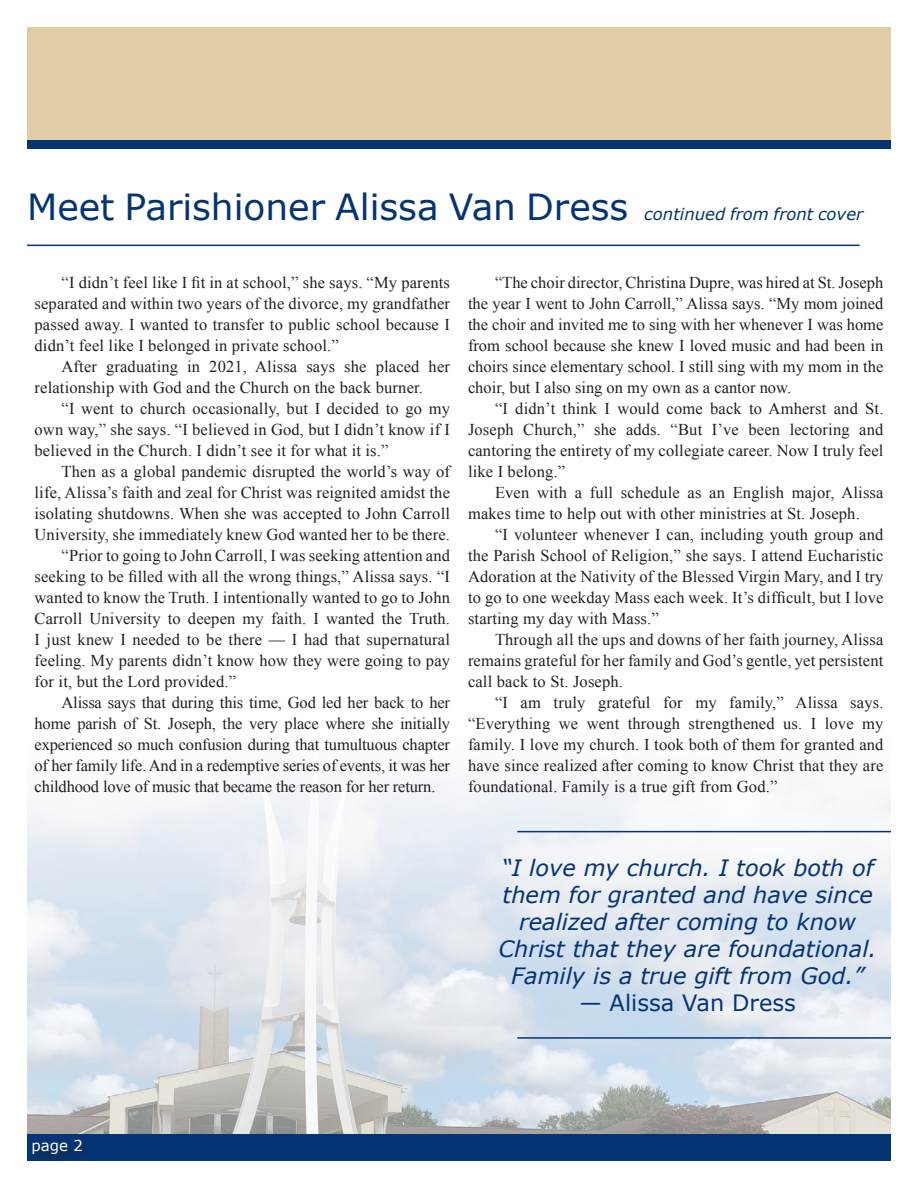
<style>
.page{position:relative;width:918px;height:1188px;background:#fff}
.page>*{position:absolute;margin:0;border:0;box-sizing:border-box;transform-origin:0 0}
.t1{font:36px "Verdana";color:#053474}
.Pull_Quote{font:italic 22.5px/27px "Verdana";color:#053474;text-align:center}
.Pull_Quote-2{font:22.5px "Verdana";color:#053474}
.Body{font:16.5px/21px "Times New Roman";letter-spacing:.01em;color:#231f20;text-align:justify}
.t2{font:15px "Verdana";color:#fff}
.s1{font-style:italic;font-size:16.5px}
.s2{font-style:italic}
</style>
<div class="page">
<div style="left:27px;top:1134px;width:864px;height:27px;background:#053474"></div>
<div style="left:33px;top:1140px;width:58px;height:23px;background:#231f20;opacity:.65"></div>
<div style="left:27px;top:27px;width:864px;height:114px;background:#e1cca5"></div>
<div style="left:27px;top:140px;width:864px;height:8px;background:#053474"></div>
<img style="left:27px;top:772px;width:864px;height:362px">
<hr style="left:27px;top:245px;width:833px;height:1px;background:#053474">
<hr style="left:517px;top:1037px;width:374px;height:2px;background:#053474">
<hr style="left:517px;top:831px;width:374px;height:1px;background:#053474">
<p class="t1" style="left:27px;top:184px;width:838px">Meet Parishioner Alissa Van Dress <span class="s1">continued from front cover</span></p>
<p class="Body" style="left:35px;top:272px;width:417px;text-indent:27px">“I didn’t feel like I fit in at school,” she says. “My parents separated and within two years of the divorce, my grandfather passed away. I wanted to transfer to public school because I didn’t feel like I belonged in private school.”</p>
<p class="Body" style="left:35px;top:356px;width:417px;text-indent:27px">After graduating in 2021, Alissa says she placed her relationship with God and the Church on the back burner.</p>
<p class="Body" style="left:35px;top:398px;width:417px;text-indent:27px">“I went to church occasionally, but I decided to go my own way,” she says. “I believed in God, but I didn’t know if I believed in the Church. I didn’t see it for what it is.”</p>
<p class="Body" style="left:35px;top:461px;width:417px;text-indent:27px">Then as a global pandemic disrupted the world’s way of life, Alissa’s faith and zeal for Christ was reignited amidst the isolating shutdowns. When she was accepted to John Carroll University, she immediately knew God wanted her to be there.</p>
<p class="Body" style="left:35px;top:545px;width:417px;text-indent:27px">“Prior to going to John Carroll, I was seeking attention and seeking to be filled with all the wrong things,” Alissa says. “I wanted to know the Truth. I intentionally wanted to go to John Carroll University to deepen my faith. I wanted the Truth.<br>I just knew I needed to be there — I had that supernatural feeling. My parents didn’t know how they were going to pay for it, but the Lord provided.”</p>
<p class="Body" style="left:35px;top:692px;width:417px;text-indent:27px">Alissa says that during this time, God led her back to her home parish of St. Joseph, the very place where she initially experienced so much confusion during that tumultuous chapter of her family life. And in a redemptive series of events, it was her childhood love of music that became the reason for her return.</p>
<p class="Body" style="left:468px;top:272px;width:417px;text-indent:27px">“The choir director, Christina Dupre, was hired at St. Joseph the year I went to John Carroll,” Alissa says. “My mom joined the choir and invited me to sing with her whenever I was home from school because she knew I loved music and had been in choirs since elementary school. I still sing with my mom in the choir, but I also sing on my own as a cantor now.</p>
<p class="Body" style="left:468px;top:398px;width:417px;text-indent:27px">“I didn’t think I would come back to Amherst and St.<br>Joseph Church,” she adds. “But I’ve been lectoring and cantoring the entirety of my collegiate career. Now I truly feel like I belong.”</p>
<p class="Body" style="left:468px;top:482px;width:417px;text-indent:27px">Even with a full schedule as an English major, Alissa makes time to help out with other ministries at St. Joseph.</p>
<p class="Body" style="left:468px;top:524px;width:417px;text-indent:27px">“I volunteer whenever I can, including youth group and the Parish School of Religion,” she says. I attend Eucharistic Adoration at the Nativity of the Blessed Virgin Mary, and I try to go to one weekday Mass each week. It’s difficult, but I love starting my day with Mass.”</p>
<p class="Body" style="left:468px;top:629px;width:417px;text-indent:27px">Through all the ups and downs of her faith journey, Alissa remains grateful for her family and God’s gentle, yet persistent call back to St. Joseph.</p>
<p class="Body" style="left:468px;top:692px;width:417px;text-indent:27px">“I am truly grateful for my family,” Alissa says. “Everything we went through strengthened us. I love my family. I love my church. I took both of them for granted and have since realized after coming to know Christ that they are foundational. Family is a true gift from God.”</p>
<p class="Pull_Quote" style="left:499px;top:854px;width:380px">“I love my church. I took both of them for granted and have since realized after coming to know<br>Christ that they are foundational.<br>Family is a true gift from God.”</p>
<p class="Pull_Quote-2" style="left:579px;top:988px;width:218px"><span class="s2">—</span> Alissa Van Dress</p>
<p class="t2" style="left:32px;top:1136px;width:53px">page 2</p>
</div>
